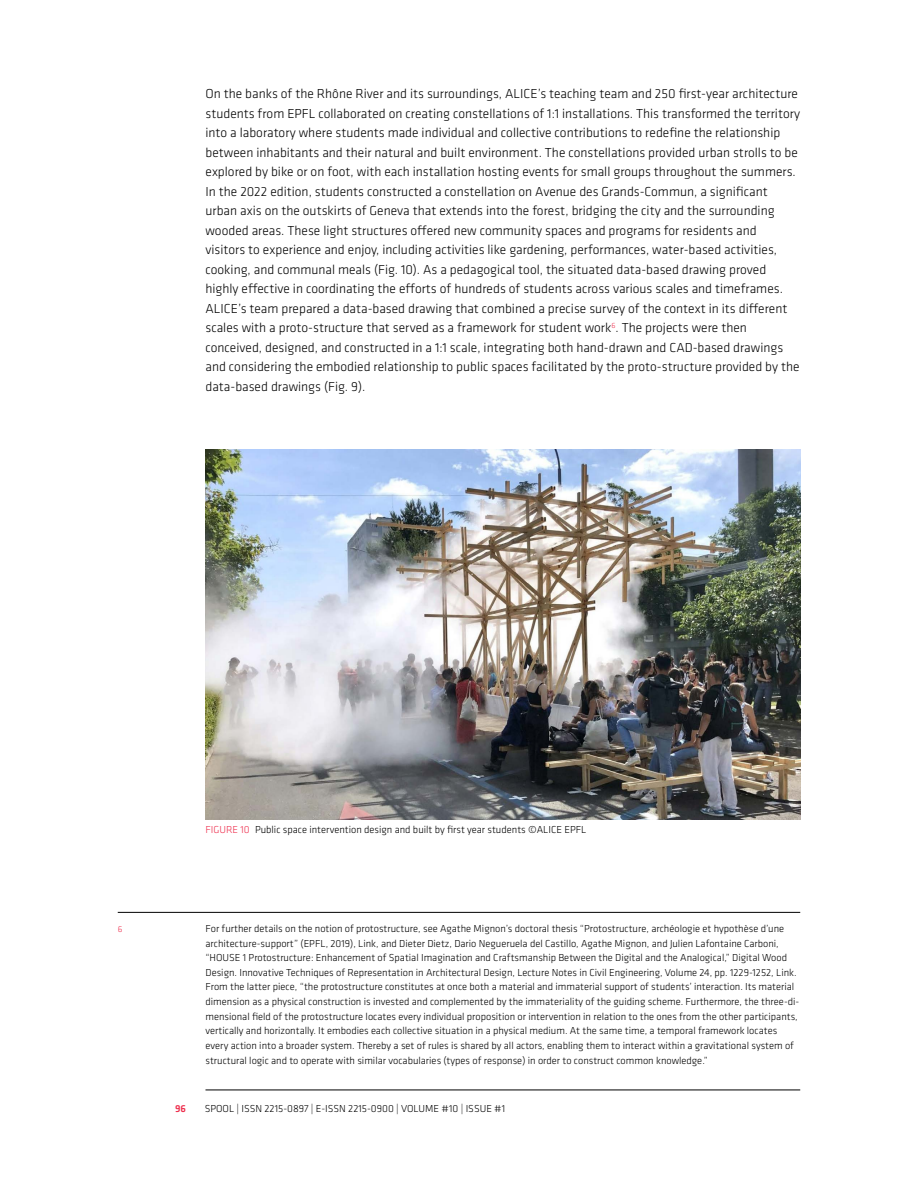
<style>
.page{position:relative;width:918px;height:1188px;background:#fff}
.page>*{position:absolute;margin:0;border:0;box-sizing:border-box;transform-origin:0 0}
.t1{font:300 13.5px/19.5px "Klavika Basic";color:#000}
.t2{font:300 10.5px/14.7px "Klavika Basic";color:#000}
.t3{font:300 10.5px "Klavika Basic";color:#ee2f4e}
.t4{font:500 10.5px "Klavika Basic";color:#ee2f4e}
.t5{font:300 9px "Klavika Basic";color:#ee2f4e}
.s1{color:#ee2f4e}
</style>
<div class="page">
<hr style="left:206px;top:1090px;width:594px;height:1px;background:#000">
<img style="left:206px;top:449px;width:594px;height:371px">
<hr style="left:118px;top:912px;width:682px;height:1px;background:#000">
<p class="t1" style="left:205px;top:84px;width:596px">On the banks of the Rhône River and its surroundings, ALICE’s teaching team and 250 first-year architecture students from EPFL collaborated on creating constellations of 1:1 installations. This transformed the territory into a laboratory where students made individual and collective contributions to redefine the relationship between inhabitants and their natural and built environment. The constellations provided urban strolls to be explored by bike or on foot, with each installation hosting events for small groups throughout the summers.<br>In the 2022 edition, students constructed a constellation on Avenue des Grands-Commun, a significant urban axis on the outskirts of Geneva that extends into the forest, bridging the city and the surrounding wooded areas. These light structures offered new community spaces and programs for residents and<br>visitors to experience and enjoy, including activities like gardening, performances, water-based activities, cooking, and communal meals (Fig. 10). As a pedagogical tool, the situated data-based drawing proved highly effective in coordinating the efforts of hundreds of students across various scales and timeframes.<br>ALICE’s team prepared a data-based drawing that combined a precise survey of the context in its different scales with a proto-structure that served as a framework for student work<sup>6</sup>. The projects were then conceived, designed, and constructed in a 1:1 scale, integrating both hand-drawn and CAD-based drawings and considering the embodied relationship to public spaces facilitated by the proto-structure provided by the data-based drawings (Fig. 9).</p>
<p class="t3" style="left:206px;top:824px;width:12px">Figure</p>
<p class="t2" style="left:241px;top:823px;width:347px"><span class="s1">10</span> Public space intervention design and built by first year students ©ALICE EPFL</p>
<p class="t5" style="left:118px;top:923px;width:6px">6</p>
<p class="t2" style="left:206px;top:921px;width:595px">For further details on the notion of protostructure, see Agathe Mignon’s doctoral thesis “Protostructure, archéologie et hypothèse d’une architecture-support” (EPFL, 2019), Link, and Dieter Dietz, Dario Negueruela del Castillo, Agathe Mignon, and Julien Lafontaine Carboni, “HOUSE 1 Protostructure: Enhancement of Spatial Imagination and Craftsmanship Between the Digital and the Analogical,” Digital Wood Design. Innovative Techniques of Representation in Architectural Design, Lecture Notes in Civil Engineering, Volume 24, pp. 1229-1252, Link.<br>From the latter piece, “the protostructure constitutes at once both a material and immaterial support of students’ interaction. Its material dimension as a physical construction is invested and complemented by the immateriality of the guiding scheme. Furthermore, the three-di&shy;mensional field of the protostructure locates every individual proposition or intervention in relation to the ones from the other participants, vertically and horizontally. It embodies each collective situation in a physical medium. At the same time, a temporal framework locates every action into a broader system. Thereby a set of rules is shared by all actors, enabling them to interact within a gravitational system of structural logic and to operate with similar vocabularies (types of response) in order to construct common knowledge.”</p>
<p class="t4" style="left:175px;top:1102px;width:12px">96</p>
<p class="t2" style="left:205px;top:1101px;width:302px">SPOOL | ISSN 2215-0897 | E-ISSN 2215-0900 | VOLUME #10 | ISSUE #1</p>
</div>
